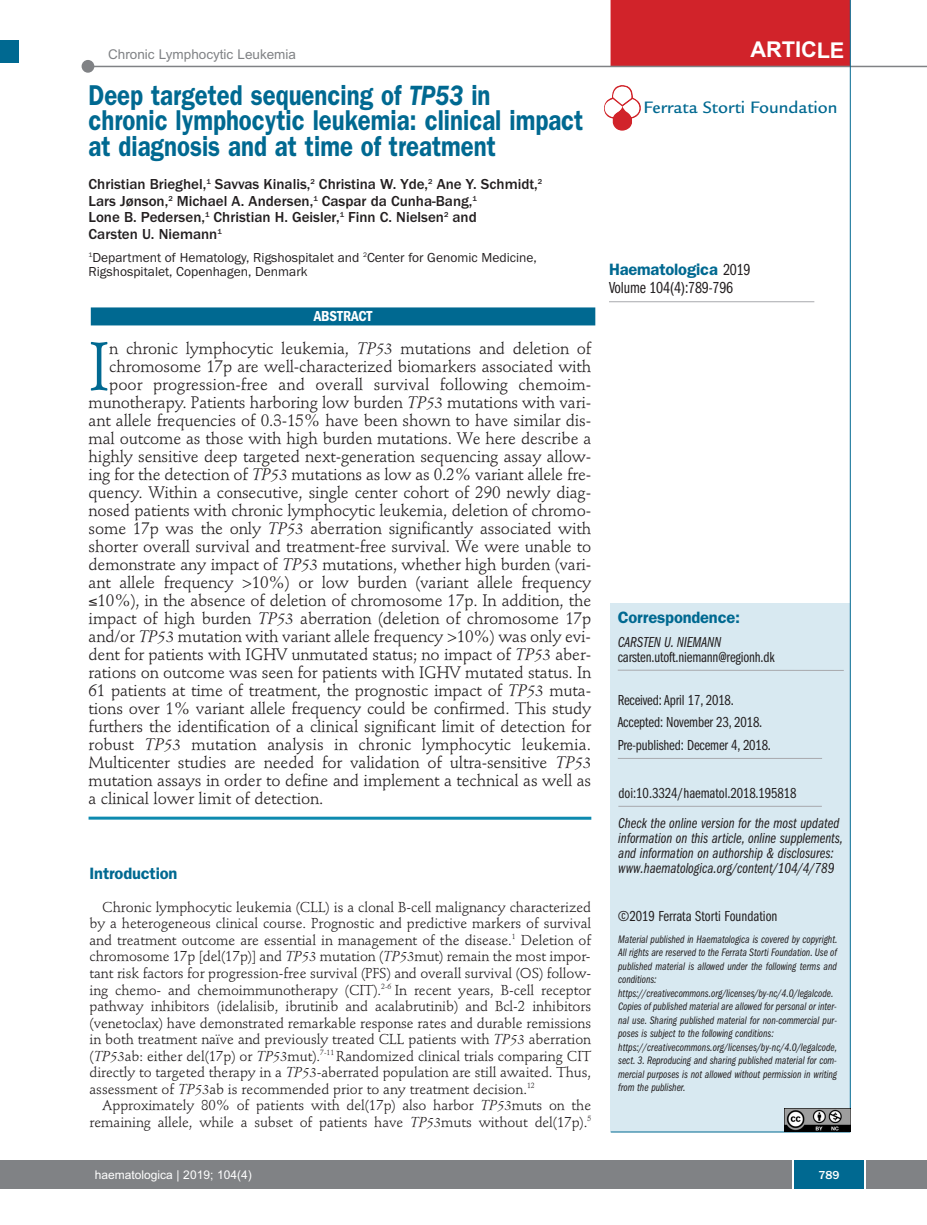
<style>
.page{position:relative;width:927px;height:1225px;background:#fff}
.page>*{position:absolute;margin:0;border:0;box-sizing:border-box;transform-origin:0 0}
.t1{font:66.9px "Stempel Schneidler";color:#006991}
.t2{font:600 28.8px/25.5px "Franklin Gothic";color:#006991;scale:.83 1}
.t3{font:700 21.75px "Arial";letter-spacing:-.01em;color:#fff}
.t4{font:500 18px "Legacy Sans";color:#006991}
.t5{font:16.5px "Stempel Schneidler";letter-spacing:-.01em;color:#231f20}
.t6{font:600 16.5px "Franklin Gothic";letter-spacing:-.01em;color:#006991}
.t7{font:16.5px "Franklin Gothic Book Cmpr";letter-spacing:-.01em;color:#231f20}
.t8{font:500 15px/16.5px "Franklin Gothic";color:#231f20}
.t9{font:15px/15px "Franklin Gothic Book Cmpr Ital";color:#231f20}
.t10{font:15px/22.5px "Franklin Gothic Book Cmpr";letter-spacing:-.01em;color:#231f20}
.t11{font:600 condensed 15px "Franklin Gothic";letter-spacing:-.005em;color:#fff}
.t12{font:14.25px/16.5px "Stempel Schneidler";letter-spacing:-.005em;color:#231f20;text-align:justify}
.t13{font:13.5px/14.2px "Franklin Gothic";color:#231f20}
.t14{font:13.5px "Arial";color:#808285}
.t15{font:12px "Arial";color:#fff}
.t16{font:500 12px "Franklin Gothic";color:#fff}
.t17{font:11.25px/13.5px "Franklin Gothic Book Cmpr Ital";color:#231f20}
.s1{font-style:italic}
.s2{font-family:"Franklin Gothic Book Cmpr";font-weight:400;color:#231f20}
</style>
<div class="page">
<div style="left:18px;top:1160px;width:909px;height:28px;background:#808285"></div>
<div style="left:794px;top:1160px;width:70px;height:28px;background:#006991"></div>
<hr style="left:792px;top:1160px;width:2px;height:28px;background:#fff">
<hr style="left:864px;top:1160px;width:2px;height:28px;background:#fff">
<div style="left:611px;top:603px;width:239px;height:529px;background:#d8e9f1"></div>
<hr style="left:618px;top:758px;width:204px;height:1px;background:#a8a9ad">
<hr style="left:618px;top:670px;width:226px;height:1px;background:#a8a9ad">
<hr style="left:611px;top:1131px;width:239px;height:1px;background:#006991">
<hr style="left:609px;top:301px;width:205px;height:1px;background:#a8a9ad">
<div style="left:611px;top:0;width:239px;height:67px;background:#d1232a"></div>
<hr style="left:87px;top:66px;width:840px;height:1px;background:#808285">
<div style="left:82px;top:60px;width:12px;height:13px;background:#808285;border-radius:50%"></div>
<hr style="left:618px;top:806px;width:204px;height:1px;background:#a8a9ad">
<hr style="left:850px;top:0;width:1px;height:1131px;background:#006991">
<img style="left:785px;top:1108px;width:65px;height:23px">
<img style="left:604px;top:85px;width:37px;height:46px">
<div style="left:0;top:40px;width:19px;height:22px;background:#006991"></div>
<div style="left:0;top:1160px;width:18px;height:28px;background:#808285"></div>
<hr style="left:89px;top:816px;width:502px;height:3px;background:#0d8aaf">
<div style="left:91px;top:307px;width:504px;height:18px;background:#006991"></div>
<p class="t14" style="left:108px;top:47px;width:189px">Chronic Lymphocytic Leukemia</p>
<h3 class="t3" style="left:751px;top:37px;width:95px">ARTICLE</h3>
<h2 class="t2" style="left:88px;top:85px;width:598px">Deep targeted sequencing of <span class="s1">TP53</span> in<br>chronic lymphocytic leukemia: clinical impact at diagnosis and at time of treatment</h2>
<p class="t8" style="left:89px;top:176px;width:455px">Christian Brieghel,<sup>1</sup> Savvas Kinalis,<sup>2</sup> Christina W. Yde,<sup>2</sup> Ane Y. Schmidt,<sup>2<br></sup>Lars Jønson,<sup>2</sup> Michael A. Andersen,<sup>1</sup> Caspar da Cunha-Bang,<sup>1<br></sup>Lone B. Pedersen,<sup>1</sup> Christian H. Geisler,<sup>1</sup> Finn C. Nielsen<sup>2</sup> and<br>Carsten U. Niemann<sup>1</sup></p>
<p class="t13" style="left:89px;top:250px;width:450px"><sup>1</sup>Department of Hematology, Rigshospitalet and <sup>2</sup>Center for Genomic Medicine,<br>Rigshospitalet, Copenhagen, Denmark</p>
<p class="t11" style="left:314px;top:311px;width:60px">ABSTRACT</p>
<h1 class="t1" style="left:89px;top:339px;width:23px">I</h1>
<p class="t5" style="left:109px;top:341px;width:484px">n chronic lymphocytic leukemia, <span class="s1">TP53</span> mutations and deletion of</p>
<p class="t5" style="left:109px;top:359px;width:484px">chromosome 17p are well-characterized biomarkers associated with</p>
<p class="t5" style="left:109px;top:377px;width:483px">poor progression-free and overall survival following chemoim-</p>
<p class="t5" style="left:89px;top:395px;width:504px">munotherapy. Patients harboring low burden <span class="s1">TP53</span> mutations with vari-</p>
<p class="t5" style="left:89px;top:413px;width:504px">ant allele frequencies of 0.3-15% have been shown to have similar dis-</p>
<p class="t5" style="left:89px;top:431px;width:504px">mal outcome as those with high burden mutations. We here describe a</p>
<p class="t5" style="left:89px;top:449px;width:504px">highly sensitive deep targeted next-generation sequencing assay allow-</p>
<p class="t5" style="left:89px;top:467px;width:504px">ing for the detection of <span class="s1">TP53</span> mutations as low as 0.2% variant allele fre-</p>
<p class="t5" style="left:89px;top:485px;width:504px">quency. Within a consecutive, single center cohort of 290 newly diag-</p>
<p class="t5" style="left:89px;top:503px;width:504px">nosed patients with chronic lymphocytic leukemia, deletion of chromo-</p>
<p class="t5" style="left:89px;top:521px;width:504px">some 17p was the only <span class="s1">TP53</span> aberration significantly associated with</p>
<p class="t5" style="left:89px;top:539px;width:504px">shorter overall survival and treatment-free survival. We were unable to</p>
<p class="t5" style="left:89px;top:557px;width:504px">demonstrate any impact of <span class="s1">TP53</span> mutations, whether high burden (vari-</p>
<p class="t5" style="left:89px;top:575px;width:504px">ant allele frequency &gt;10%) or low burden (variant allele frequency</p>
<p class="t5" style="left:89px;top:593px;width:504px">≤10%), in the absence of deletion of chromosome 17p. In addition, the</p>
<p class="t5" style="left:89px;top:611px;width:504px">impact of high burden <span class="s1">TP53</span> aberration (deletion of chromosome 17p</p>
<p class="t5" style="left:89px;top:629px;width:504px">and/or <span class="s1">TP53</span> mutation with variant allele frequency &gt;10%) was only evi-</p>
<p class="t5" style="left:89px;top:647px;width:504px">dent for patients with IGHV unmutated status; no impact of <span class="s1">TP53</span> aber-</p>
<p class="t5" style="left:89px;top:665px;width:504px">rations on outcome was seen for patients with IGHV mutated status. In</p>
<p class="t5" style="left:89px;top:683px;width:504px">61 patients at time of treatment, the prognostic impact of <span class="s1">TP53</span> muta-</p>
<p class="t5" style="left:89px;top:701px;width:504px">tions over 1% variant allele frequency could be confirmed. This study</p>
<p class="t5" style="left:89px;top:719px;width:504px">furthers the identification of a clinical significant limit of detection for</p>
<p class="t5" style="left:89px;top:737px;width:504px">robust <span class="s1">TP53</span> mutation analysis in chronic lymphocytic leukemia.</p>
<p class="t5" style="left:89px;top:755px;width:504px">Multicenter studies are needed for validation of ultra-sensitive <span class="s1">TP53</span></p>
<p class="t5" style="left:89px;top:773px;width:504px">mutation assays in order to define and implement a technical as well as</p>
<p class="t5" style="left:89px;top:791px;width:236px">a clinical lower limit of detection.</p>
<p class="t6" style="left:90px;top:867px;width:89px">Introduction</p>
<p class="t12" style="left:90px;top:900px;width:503px;text-indent:13px">Chronic lymphocytic leukemia (CLL) is a clonal B-cell malignancy characterized by a heterogeneous clinical course. Prognostic and predictive markers of survival and treatment outcome are essential in management of the disease.<sup>1</sup> Deletion of chromosome 17p [del(17p)] and <span class="s1">TP53</span> mutation (<span class="s1">TP53</span>mut) remain the most impor&shy;tant risk factors for progression-free survival (PFS) and overall survival (OS) follow&shy;ing chemo- and chemoimmunotherapy (CIT).<sup>2-6</sup> In recent years, B-cell receptor pathway inhibitors (idelalisib, ibrutinib and acalabrutinib) and Bcl-2 inhibitors (venetoclax) have demonstrated remarkable response rates and durable remissions in both treatment naïve and previously treated CLL patients with <span class="s1">TP53</span> aberration (<span class="s1">TP53</span>ab: either del(17p) or <span class="s1">TP53</span>mut).<sup>7-11</sup> Randomized clinical trials comparing CIT directly to targeted therapy in a <span class="s1">TP53</span>-aberrated population are still awaited. Thus, assessment of <span class="s1">TP53</span>ab is recommended prior to any treatment decision.<sup>12</sup></p>
<p class="t12" style="left:90px;top:1098px;width:503px;text-align:right">Approximately 80% of patients with del(17p) also harbor <span class="s1">TP53</span>muts on the remaining allele, while a subset of patients have <span class="s1">TP53</span>muts without del(17p).<sup>5</sup></p>
<p class="t4" style="left:644px;top:101px;width:196px">Ferrata Storti Foundation</p>
<p class="t6" style="left:609px;top:264px;width:143px">Haematologica <span class="s2">2019</span></p>
<p class="t7" style="left:609px;top:282px;width:126px">Volume 104(4):789-796</p>
<p class="t6" style="left:618px;top:612px;width:124px">Correspondence:</p>
<p class="t9" style="left:618px;top:635px;width:105px">CARSTEN U. NIEMANN</p>
<p class="t10" style="left:618px;top:646px;width:159px">carsten.utoft.niemann@regionh.dk</p>
<p class="t10" style="left:618px;top:690px;width:155px">Received: April 17, 2018.<br>Accepted: November 23, 2018.<br>Pre-published: Decemer 4, 2018.</p>
<p class="t10" style="left:618px;top:782px;width:180px">doi:10.3324/haematol.2018.195818</p>
<p class="t9" style="left:618px;top:817px;width:226px">Check the online version for the most updated information on this article, online supplements, and information on authorship &amp; disclosures: www.haematologica.org/content/104/4/789</p>
<p class="t10" style="left:618px;top:906px;width:161px">©2019 Ferrata Storti Foundation</p>
<p class="t17" style="left:618px;top:933px;width:221px">Material published in Haematologica is covered by copyright.<br>All rights are reserved to the Ferrata Storti Foundation. Use of published material is allowed under the following terms and conditions: https://creativecommons.org/licenses/by-nc/4.0/legalcode.<br>Copies of published material are allowed for personal or inter&shy;nal use. Sharing published material for non-commercial pur&shy;poses is subject to the following conditions: https://creativecommons.org/licenses/by-nc/4.0/legalcode, sect. 3. Reproducing and sharing published material for com&shy;mercial purposes is not allowed without permission in writing from the publisher.</p>
<p class="t15" style="left:95px;top:1167px;width:158px">haematologica | 2019; 104(4)</p>
<p class="t16" style="left:818px;top:1167px;width:23px">789</p>
</div>
